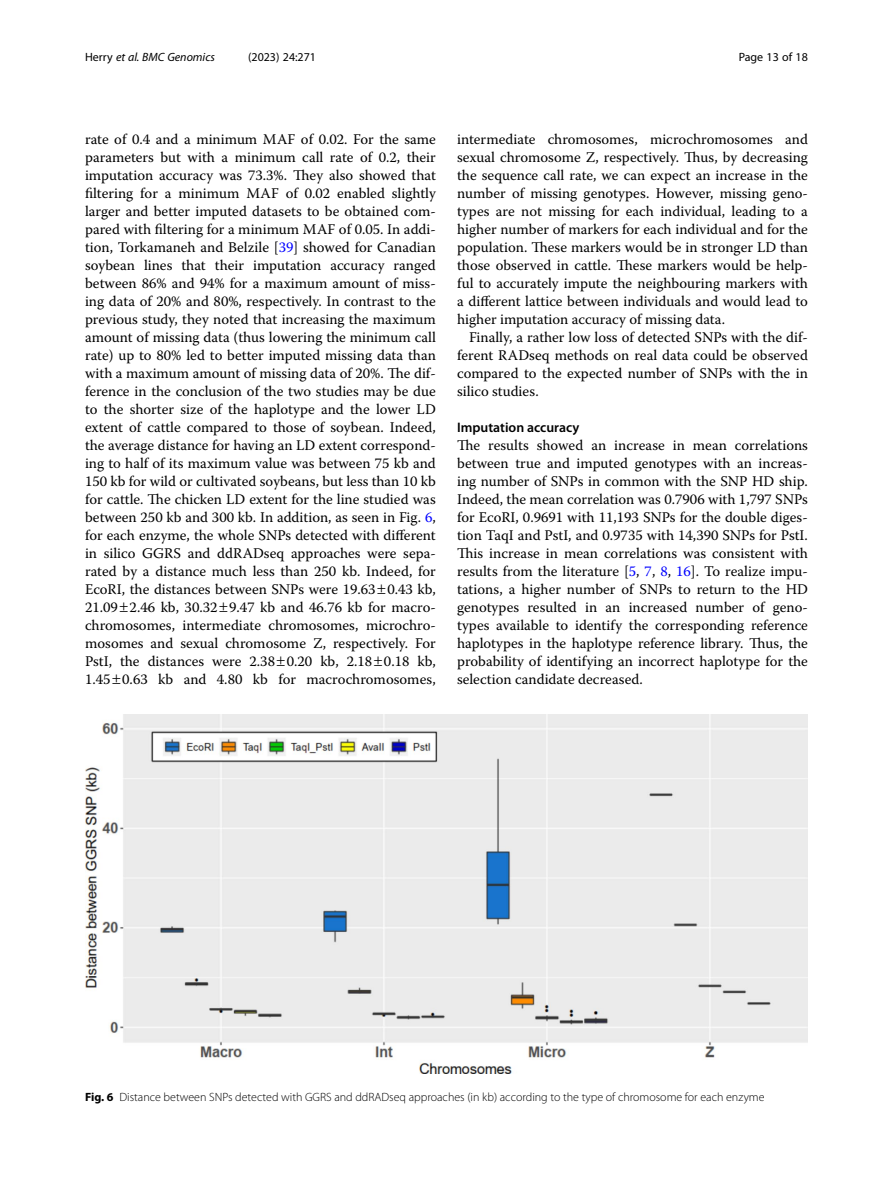
<style>
.page{position:relative;width:893px;height:1191px;background:#fff}
.page>*{position:absolute;margin:0;border:0;box-sizing:border-box;transform-origin:0 0}
.Body_Text_Indent{font:14.7px/18px "Warnock Pro";color:#000;text-align:justify}
.Body_Text{font:14.7px/18px "Warnock Pro";color:#000;text-align:justify}
.Head_2{font:600 13.8px "Myriad Pro";color:#000}
.Figure_Caption{font:300 12px "Myriad Pro";color:#000}
.t1{font:12px "Myriad Pro";color:#000}
.t2{font:italic 12px "Myriad Pro";color:#000}
.s1{font-style:normal}
.s2{color:#00f}
.s3{font-weight:700}
</style>
<div class="page">
<img style="left:85px;top:714px;width:723px;height:360px">
<p class="t2" style="left:85px;top:50px;width:131px"><span class="s1">Herry</span> et al. BMC Genomics</p>
<p class="t1" style="left:248px;top:50px;width:70px">(2023) 24:271</p>
<p class="t1" style="left:739px;top:50px;width:71px">Page 13 of 18</p>
<p class="Body_Text_Indent" style="left:85px;top:130px;width:352px">rate of 0.4 and a minimum MAF of 0.02. For the same parameters but with a minimum call rate of 0.2, their imputation accuracy was 73.3%. They also showed that filtering for a minimum MAF of 0.02 enabled slightly larger and better imputed datasets to be obtained com&shy;pared with filtering for a minimum MAF of 0.05. In addi&shy;tion, Torkamaneh and Belzile [<span class="s2">39</span>] showed for Canadian soybean lines that their imputation accuracy ranged between 86% and 94% for a maximum amount of miss&shy;ing data of 20% and 80%, respectively. In contrast to the previous study, they noted that increasing the maximum amount of missing data (thus lowering the minimum call rate) up to 80% led to better imputed missing data than with a maximum amount of missing data of 20%. The dif&shy;ference in the conclusion of the two studies may be due to the shorter size of the haplotype and the lower LD extent of cattle compared to those of soybean. Indeed, the average distance for having an LD extent correspond&shy;ing to half of its maximum value was between 75 kb and 150 kb for wild or cultivated soybeans, but less than 10 kb for cattle. The chicken LD extent for the line studied was between 250 kb and 300 kb. In addition, as seen in Fig. <span class="s2">6</span>, for each enzyme, the whole SNPs detected with different in silico GGRS and ddRADseq approaches were sepa&shy;rated by a distance much less than 250 kb. Indeed, for EcoRI, the distances between SNPs were 19.63 0.43 kb, 21.09 2.46 kb, 30.32 9.47 kb and 46.76 kb for macro&shy;chromosomes, intermediate chromosomes, microchro&shy;mosomes and sexual chromosome Z, respectively. For PstI, the distances were 2.38 0.20 kb, 2.18 0.18 kb, 1.45 0.63 kb and 4.80 kb for macrochromosomes,</p>
<p class="Body_Text_Indent" style="left:457px;top:130px;width:352px">intermediate chromosomes, microchromosomes and sexual chromosome Z, respectively. Thus, by decreasing the sequence call rate, we can expect an increase in the number of missing genotypes. However, missing geno&shy;types are not missing for each individual, leading to a higher number of markers for each individual and for the population. These markers would be in stronger LD than those observed in cattle. These markers would be help&shy;ful to accurately impute the neighbouring markers with a different lattice between individuals and would lead to higher imputation accuracy of missing data.</p>
<p class="Body_Text_Indent" style="left:457px;top:328px;width:352px;text-indent:12px">Finally, a rather low loss of detected SNPs with the dif&shy;ferent RADseq methods on real data could be observed compared to the expected number of SNPs with the in silico studies.</p>
<p class="Head_2" style="left:457px;top:419px;width:124px">Imputation accuracy</p>
<p class="Body_Text" style="left:457px;top:436px;width:352px">The results showed an increase in mean correlations between true and imputed genotypes with an increas&shy;ing number of SNPs in common with the SNP HD ship.<br>Indeed, the mean correlation was 0.7906 with 1,797 SNPs for EcoRI, 0.9691 with 11,193 SNPs for the double diges&shy;tion TaqI and PstI, and 0.9735 with 14,390 SNPs for PstI.<br>This increase in mean correlations was consistent with results from the literature [<span class="s2">5</span>, <span class="s2">7</span>, <span class="s2">8</span>, <span class="s2">16</span>]. To realize impu&shy;tations, a higher number of SNPs to return to the HD genotypes resulted in an increased number of geno&shy;types available to identify the corresponding reference haplotypes in the haplotype reference library. Thus, the probability of identifying an incorrect haplotype for the selection candidate decreased.</p>
<p class="Figure_Caption" style="left:85px;top:1090px;width:681px"><span class="s3">Fig. 6</span> Distance between SNPs detected with GGRS and ddRADseq approaches (in kb) according to the type of chromosome for each enzyme</p>
</div>
